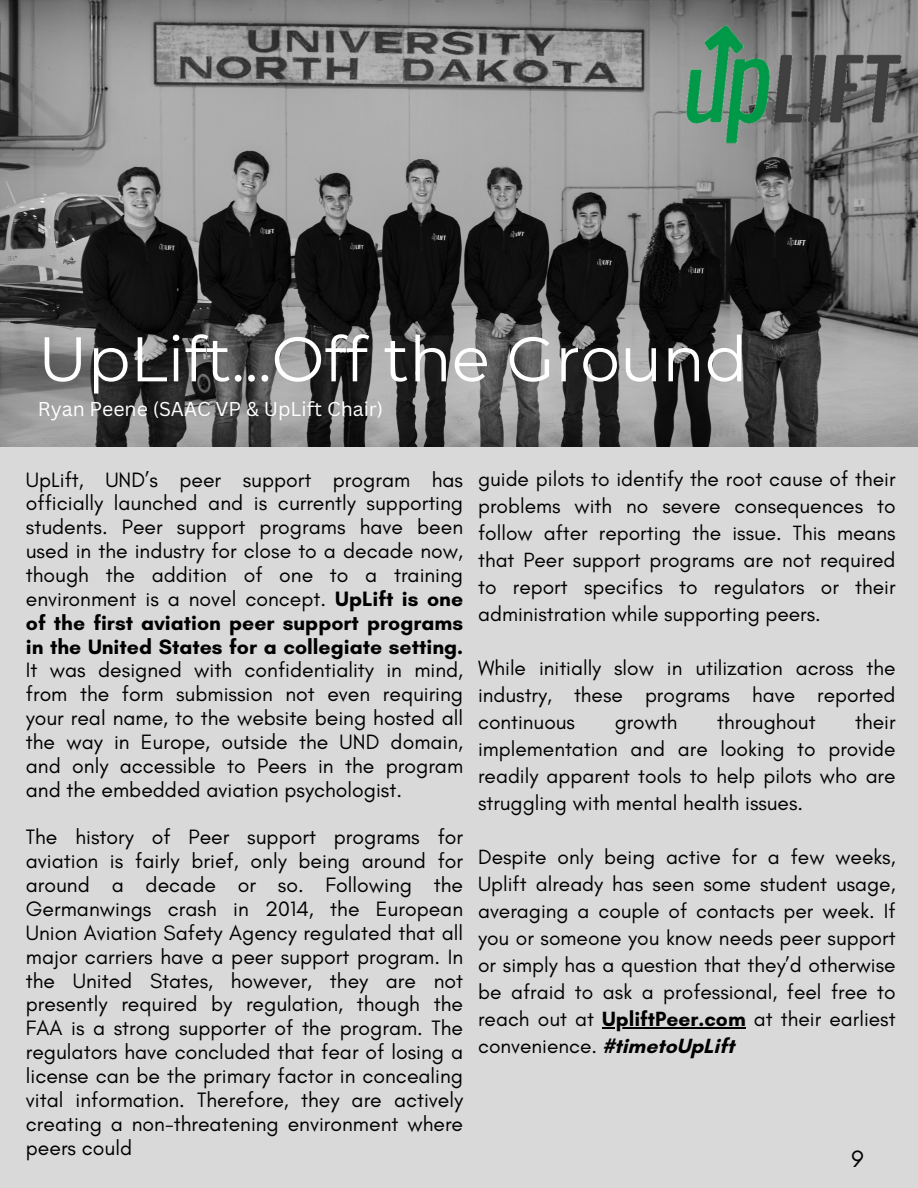
<style>
.page{position:relative;width:918px;height:1188px;background:#d9d9d9}
.page>*{position:absolute;margin:0;border:0;box-sizing:border-box;transform-origin:0 0}
.t1{font:63px "Montserrat";color:#fff}
.t2{font:24px "Glacial Indifference";color:#000}
.t3{font:21.15px/23.9px "Glacial Indifference";color:#000;text-align:justify}
.t4{font:21px/27px "Glacial Indifference";color:#000;text-align:justify}
.t5{font:19.5px "Canva Sans";color:#fff}
.s1{font-weight:700}
</style>
<div class="page">
<img style="left:0;top:0;width:918px;height:447px">
<hr style="left:602px;top:1027px;width:144px;height:1px;background:#000">
<img style="left:675px;top:10px;width:230px;height:139px">
<p class="t1" style="left:38px;top:320px;width:711px">UpLift...Off the Ground</p>
<p class="t5" style="left:38px;top:395px;width:347px">Ryan Peene (SAAC VP &amp; UpLift Chair)</p>
<p class="t3" style="left:26px;top:467px;width:439px">UpLift, UND’s peer support program has officially launched and is currently supporting students. Peer support programs have been used in the industry for close to a decade now, though the addition of one to a training environment is a novel concept. <span class="s1">UpLift is one of the first aviation peer support programs in the United States for a collegiate setting.<br></span>It was designed with confidentiality in mind, from the form submission not even requiring your real name, to the website being hosted all the way in Europe, outside the UND domain, and only accessible to Peers in the program and the embedded aviation psychologist.</p>
<p class="t3" style="left:26px;top:825px;width:439px">The history of Peer support programs for aviation is fairly brief, only being around for around a decade or so. Following the Germanwings crash in 2014, the European Union Aviation Safety Agency regulated that all major carriers have a peer support program. In the United States, however, they are not presently required by regulation, though the FAA is a strong supporter of the program. The regulators have concluded that fear of losing a license can be the primary factor in concealing vital information. Therefore, they are actively creating a non-threatening environment where peers could</p>
<p class="t4" style="left:478px;top:465px;width:419px">guide pilots to identify the root cause of their problems with no severe consequences to follow after reporting the issue. This means that Peer support programs are not required to report specifics to regulators or their administration while supporting peers.</p>
<p class="t4" style="left:478px;top:654px;width:419px">While initially slow in utilization across the industry, these programs have reported continuous</p>
<p class="t4" style="left:478px;top:708px;width:419px;text-indent:377px">their implementation and are looking to provide readily apparent tools to help pilots who are struggling with mental health issues.</p>
<p class="t4" style="left:478px;top:843px;width:419px">Despite only being active for a few weeks, Uplift already has seen some student usage, averaging a couple of contacts per week. If you or someone you know needs peer support or simply has a question that they’d otherwise be afraid to ask a professional, feel free to reach out at <span class="s1">UpliftPeer.com</span> at their earliest convenience. <span class="s1">#timetoUpLift</span></p>
<p class="t4" style="left:615px;top:708px;width:64px">growth</p>
<p class="t4" style="left:717px;top:708px;width:100px">throughout</p>
<p class="t2" style="left:851px;top:1144px;width:14px">9</p>
</div>
